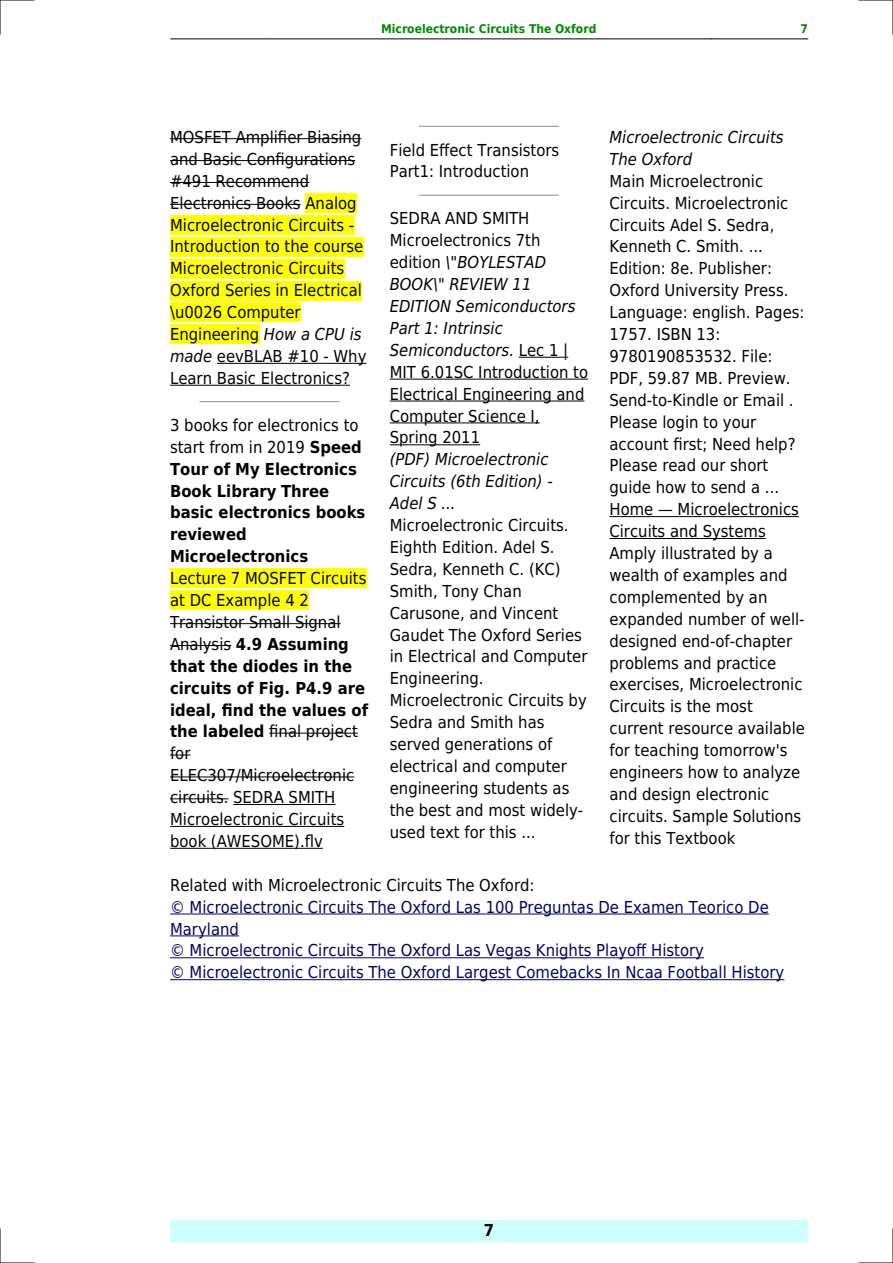
<style>
.page{position:relative;width:893px;height:1263px;background:#fff}
.page>*{position:absolute;margin:0;border:0;box-sizing:border-box;transform-origin:0 0}
.t1{font:16.5px/21.9px "DejaVu Sans Condensed";color:#000}
.t2{font:16.5px/21.9px "DejaVu Sans Condensed";color:#006}
.t3{font:700 16.5px/21.9px "DejaVu Sans Condensed";color:#000}
.t4{font:italic 16.5px/21.9px "DejaVu Sans Condensed";color:#000}
.t5{font:700 12px "DejaVu Sans Condensed";color:#080}
.s1{font-style:italic}
.s2{font-weight:400}
.s3{font-weight:700}
</style>
<div class="page">
<hr style="left:170px;top:39px;width:96px;height:1px;background:#000">
<hr style="left:266px;top:39px;width:446px;height:1px;background:#000">
<hr style="left:712px;top:39px;width:96px;height:1px;background:#000">
<div style="left:170px;top:1220px;width:638px;height:22px;background:#cffffc"></div>
<hr style="left:170px;top:138px;width:191px;height:1px;background:#000">
<hr style="left:170px;top:160px;width:185px;height:1px;background:#000">
<hr style="left:170px;top:182px;width:139px;height:1px;background:#000">
<hr style="left:170px;top:204px;width:131px;height:1px;background:#000">
<div style="left:305px;top:193px;width:52px;height:20px;background:#ff0"></div>
<div style="left:170px;top:215px;width:184px;height:19px;background:#ff0"></div>
<div style="left:170px;top:237px;width:193px;height:19px;background:#ff0"></div>
<div style="left:170px;top:259px;width:174px;height:19px;background:#ff0"></div>
<div style="left:170px;top:281px;width:192px;height:19px;background:#ff0"></div>
<div style="left:170px;top:303px;width:131px;height:19px;background:#ff0"></div>
<div style="left:170px;top:325px;width:89px;height:19px;background:#ff0"></div>
<hr style="left:217px;top:363px;width:149px;height:1px;background:#000">
<hr style="left:170px;top:385px;width:180px;height:1px;background:#000">
<hr style="left:200px;top:401px;width:139px;height:1px;background:#999">
<div style="left:170px;top:569px;width:196px;height:19px;background:#ff0"></div>
<div style="left:170px;top:591px;width:139px;height:19px;background:#ff0"></div>
<hr style="left:170px;top:623px;width:171px;height:1px;background:#000">
<hr style="left:170px;top:645px;width:61px;height:1px;background:#000">
<hr style="left:269px;top:733px;width:89px;height:1px;background:#000">
<svg style="left:170px;top:755px;width:20px;height:1px"></svg>
<hr style="left:170px;top:776px;width:184px;height:1px;background:#000">
<hr style="left:170px;top:798px;width:58px;height:1px;background:#000">
<hr style="left:233px;top:804px;width:102px;height:1px;background:#000">
<hr style="left:170px;top:826px;width:174px;height:1px;background:#000">
<hr style="left:170px;top:848px;width:153px;height:1px;background:#000">
<hr style="left:420px;top:126px;width:138px;height:1px;background:#999">
<hr style="left:420px;top:195px;width:138px;height:1px;background:#999">
<hr style="left:519px;top:357px;width:49px;height:1px;background:#000">
<hr style="left:390px;top:379px;width:198px;height:1px;background:#000">
<hr style="left:390px;top:401px;width:194px;height:1px;background:#000">
<hr style="left:390px;top:423px;width:150px;height:1px;background:#000">
<hr style="left:390px;top:444px;width:90px;height:1px;background:#000">
<hr style="left:609px;top:516px;width:190px;height:1px;background:#000">
<hr style="left:609px;top:538px;width:157px;height:1px;background:#000">
<hr style="left:170px;top:914px;width:599px;height:1px;background:#006">
<hr style="left:170px;top:935px;width:69px;height:1px;background:#006">
<hr style="left:170px;top:957px;width:534px;height:1px;background:#006">
<hr style="left:170px;top:979px;width:614px;height:1px;background:#006">
<hr style="left:0;top:0;width:34px;height:1px;background:#000">
<hr style="left:859px;top:0;width:34px;height:1px;background:#000">
<hr style="left:0;top:1262px;width:34px;height:1px;background:#000">
<hr style="left:859px;top:1262px;width:34px;height:1px;background:#000">
<hr style="left:0;top:0;width:1px;height:34px;background:#000">
<hr style="left:0;top:1229px;width:1px;height:34px;background:#000">
<hr style="left:892px;top:0;width:1px;height:34px;background:#000">
<hr style="left:892px;top:1229px;width:1px;height:34px;background:#000">
<p class="t5" style="left:381px;top:21px;width:217px">Microelectronic Circuits The Oxford</p>
<p class="t5" style="left:800px;top:21px;width:9px">7</p>
<p class="t1" style="left:170px;top:126px;width:198px">MOSFET Amplifier Biasing and Basic Configurations #491 Recommend<br>Electronics Books Analog<br>Microelectronic Circuits -<br>Introduction to the course<br>Microelectronic Circuits<br>Oxford Series in Electrical \u0026 Computer<br>Engineering <span class="s1">How a CPU is made</span> eevBLAB #10 - Why<br>Learn Basic Electronics?</p>
<p class="t3" style="left:170px;top:414px;width:197px"><span class="s2">3 books for electronics to start from in 2019</span> Speed<br>Tour of My Electronics<br>Book Library Three basic electronics books reviewed<br>Microelectronics</p>
<p class="t1" style="left:170px;top:567px;width:200px">Lecture 7 MOSFET Circuits at DC Example 4 2<br>Transistor Small Signal<br>Analysis <span class="s3">4.9 Assuming that the diodes in the circuits of Fig. P4.9 are ideal, find the values of the labeled</span> final project for<br>ELEC307/Microelectronic circuits. SEDRA SMITH<br>Microelectronic Circuits book (AWESOME).flv</p>
<p class="t1" style="left:390px;top:139px;width:171px">Field Effect Transistors<br>Part1: Introduction</p>
<p class="t1" style="left:390px;top:208px;width:200px">SEDRA AND SMITH<br>Microelectronics 7th edition <span class="s1">\"BOYLESTAD<br>BOOK\" REVIEW 11<br>EDITION Semiconductors<br>Part 1: Intrinsic<br>Semiconductors.</span> Lec 1 |<br>MIT 6.01SC Introduction to<br>Electrical Engineering and<br>Computer Science I,<br>Spring 2011</p>
<p class="t4" style="left:390px;top:449px;width:164px">(PDF) Microelectronic<br>Circuits (6th Edition) -<br>Adel S ...</p>
<p class="t1" style="left:390px;top:514px;width:199px">Microelectronic Circuits.<br>Eighth Edition. Adel S.<br>Sedra, Kenneth C. (KC)<br>Smith, Tony Chan<br>Carusone, and Vincent<br>Gaudet The Oxford Series in Electrical and Computer<br>Engineering.<br>Microelectronic Circuits by<br>Sedra and Smith has served generations of electrical and computer engineering students as the best and most widely&shy;used text for this ...</p>
<p class="t4" style="left:609px;top:126px;width:176px">Microelectronic Circuits<br>The Oxford</p>
<p class="t1" style="left:609px;top:170px;width:197px">Main Microelectronic<br>Circuits. Microelectronic<br>Circuits Adel S. Sedra,<br>Kenneth C. Smith. ...<br>Edition: 8e. Publisher:<br>Oxford University Press.<br>Language: english. Pages:<br>1757. ISBN 13:<br>9780190853532. File:<br>PDF, 59.87 MB. Preview.<br>Send-to-Kindle or Email .<br>Please login to your account first; Need help?<br>Please read our short guide how to send a ...<br>Home</p>
<p class="t1" style="left:609px;top:498px;width:197px;text-indent:68px">Microelectronics<br>Circuits and Systems<br>Amply illustrated by a wealth of examples and complemented by an expanded number of well&shy;designed end-of-chapter problems and practice exercises, Microelectronic<br>Circuits is the most current resource available for teaching tomorrow's engineers how to analyze and design electronic circuits. Sample Solutions for this Textbook</p>
<p class="t1" style="left:170px;top:874px;width:366px">Related with Microelectronic Circuits The Oxford:</p>
<p class="t2" style="left:170px;top:896px;width:616px">© Microelectronic Circuits The Oxford Las 100 Preguntas De Examen Teorico De Maryland<br>© Microelectronic Circuits The Oxford Las Vegas Knights Playoff History<br>© Microelectronic Circuits The Oxford Largest Comebacks In Ncaa Football History</p>
<p class="t3" style="left:484px;top:1220px;width:12px">7</p>
</div>
